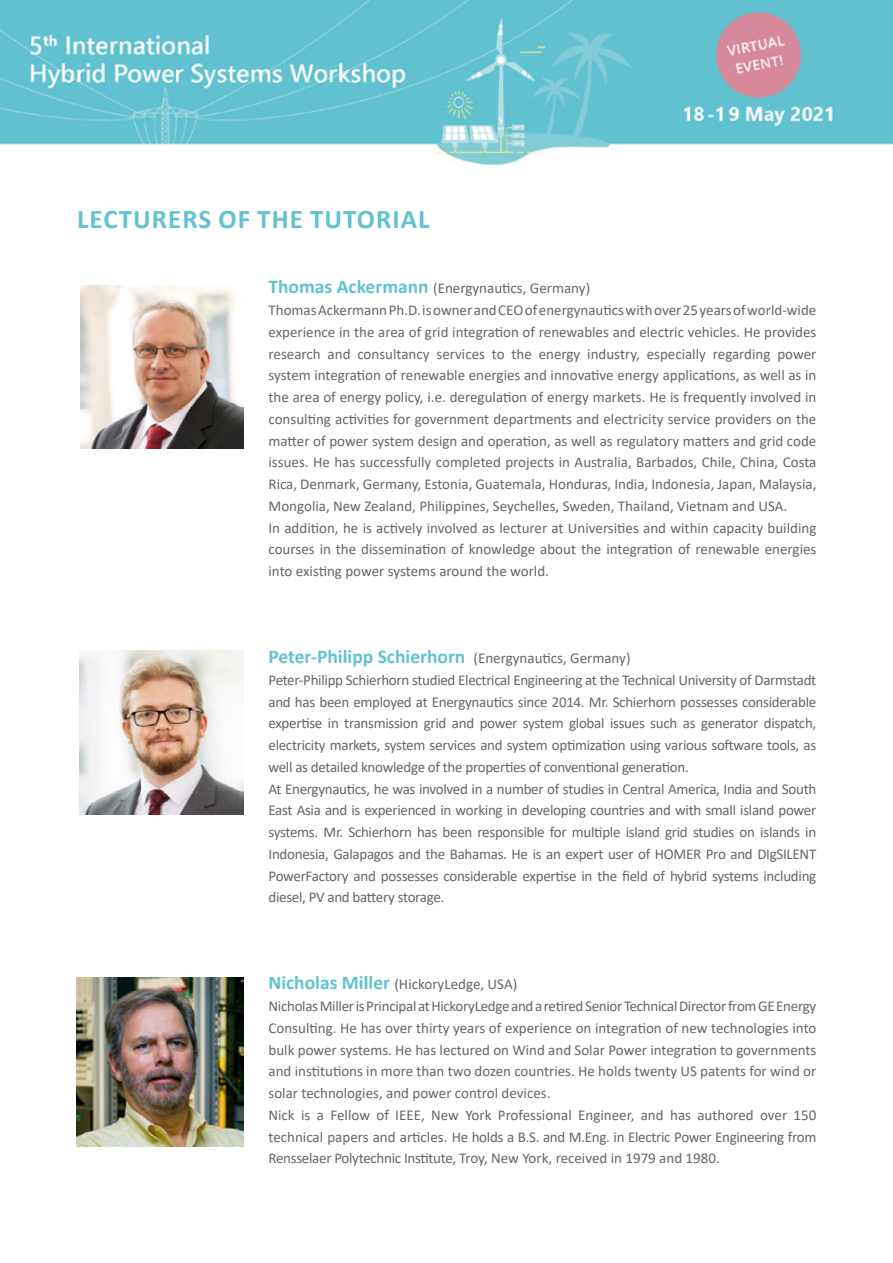
<style>
.page{position:relative;width:893px;height:1263px;background:#fff}
.page>*{position:absolute;margin:0;border:0;box-sizing:border-box;transform-origin:0 0}
.t1{font:700 27px "Calibri";letter-spacing:.04em;color:#61c2d0}
.t2{font:700 19.5px "Calibri";color:#61c2d0}
.t3{font:15px/21.8px "Calibri";letter-spacing:-.01em;color:#666}
.s1{font-weight:700;font-size:19.5px;color:#61c2d0}
.s2{font-weight:400;font-size:15px;color:#666}
</style>
<div class="page">
<img style="left:79px;top:650px;width:164px;height:164px">
<img style="left:77px;top:977px;width:166px;height:169px">
<img style="left:0;top:0;width:893px;height:165px">
<img style="left:80px;top:285px;width:163px;height:164px">
<h1 class="t1" style="left:77px;top:200px;width:354px">LECTURERS OF THE TUTORIAL</h1>
<p class="t3" style="left:268px;top:277px;width:549px"><span class="s1">Thomas Ackermann</span> (Energynautics, Germany)<br>Thomas Ackermann Ph.D. is owner and CEO of energynautics with over 25 years of world-wide experience in the area of grid integration of renewables and electric vehicles. He provides research and consultancy services to the energy industry, especially regarding power system integration of renewable energies and innovative energy applications, as well as in the area of energy policy, i.e. deregulation of energy markets. He is frequently involved in consulting activities for government departments and electricity service providers on the matter of power system design and operation, as well as regulatory matters and grid code issues. He has successfully completed projects in Australia, Barbados, Chile, China, Costa Rica, Denmark, Germany, Estonia, Guatemala, Honduras, India, Indonesia, Japan, Malaysia, Mongolia, New Zealand, Philippines, Seychelles, Sweden, Thailand, Vietnam and USA.<br>In addition, he is actively involved as lecturer at Universities and within capacity building courses in the dissemination of knowledge about the integration of renewable energies into existing power systems around the world.</p>
<h2 class="t2" style="left:268px;top:643px;width:364px">Peter-Philipp Schierhorn <span class="s2">(Energynautics, Germany)</span></h2>
<p class="t3" style="left:268px;top:669px;width:549px">Peter-Philipp Schierhorn studied Electrical Engineering at the Technical University of Darmstadt and has been employed at Energynautics since 2014. Mr. Schierhorn possesses considerable expertise in transmission grid and power system global issues such as generator dispatch, electricity markets, system services and system optimization using various software tools, as well as detailed knowledge of the properties of conventional generation.<br>At Energynautics, he was involved in a number of studies in Central America, India and South East Asia and is experienced in working in developing countries and with small island power systems. Mr. Schierhorn has been responsible for multiple island grid studies on islands in Indonesia, Galapagos and the Bahamas. He is an expert user of HOMER Pro and DIgSILENT PowerFactory and possesses considerable expertise in the field of hybrid systems including diesel, PV and battery storage.</p>
<p class="t3" style="left:268px;top:973px;width:549px"><span class="s1">Nicholas Miller</span> (HickoryLedge, USA)<br>Nicholas Miller is Principal at HickoryLedge and a retired Senior Technical Director from GE Energy Consulting. He has over thirty years of experience on integration of new technologies into bulk power systems. He has lectured on Wind and Solar Power integration to governments and institutions in more than two dozen countries. He holds twenty US patents for wind or solar technologies, and power control devices.<br>Nick is a Fellow of IEEE, New York Professional Engineer, and has authored over 150 technical papers and articles. He holds a B.S. and M.Eng. in Electric Power Engineering from Rensselaer Polytechnic Institute, Troy, New York, received in 1979 and 1980.</p>
</div>
